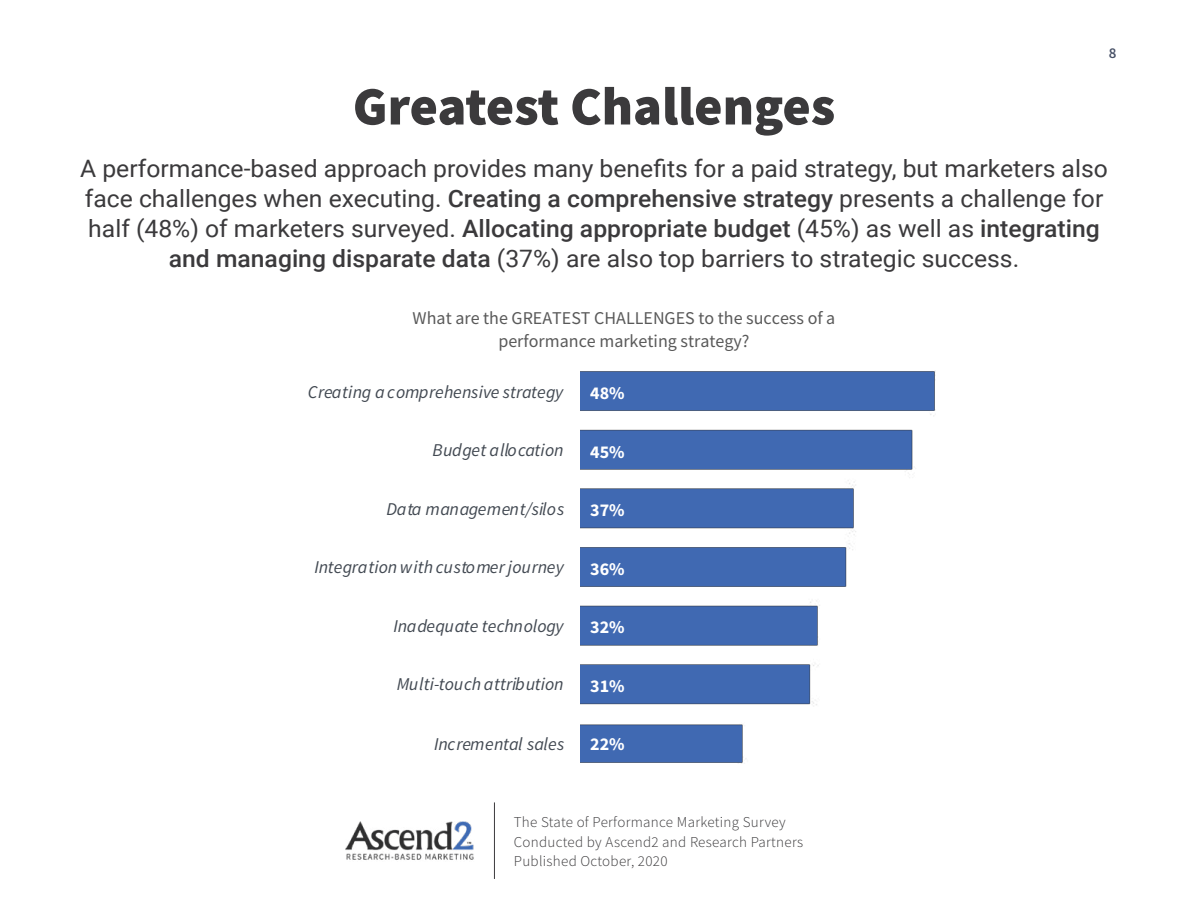
<style>
.page{position:relative;width:1188px;height:918px;background:#fff}
.page>*{position:absolute;margin:0;border:0;box-sizing:border-box;transform-origin:0 0}
.t1{font:900 54px "Source Sans Pro";color:#3b3a3c}
.t2{font:24px/30px "Roboto";color:#3b3a3c;text-align:center}
.t3{font:italic 18px "Source Sans Pro";letter-spacing:.005em;color:#424952}
.t4{font:18px/22.5px "Source Sans Pro";color:#595959;text-align:center}
.t5{font:700 18px "Source Sans Pro";color:#fff}
.t6{font:300 15px/19.5px "Source Sans Pro";letter-spacing:.02em;color:#3b3a3c}
.t7{font:600 15px "Source Sans Pro";color:#475066}
.s1{font-weight:500}
</style>
<div class="page">
<img style="left:345px;top:821px;width:129px;height:39px">
<hr style="left:494px;top:802px;width:1px;height:77px;background:#3b3a3c">
<img style="left:580px;top:370px;width:356px;height:394px">
<p class="t7" style="left:1109px;top:43px;width:9px">8</p>
<h1 class="t1" style="left:353px;top:69px;width:484px">Greatest Challenges</h1>
<p class="t2" style="left:80px;top:152px;width:1029px">A performance-based approach provides many benefits for a paid strategy, but marketers also face challenges when executing. <span class="s1">Creating a comprehensive strategy</span> presents a challenge for half (48%) of marketers surveyed. <span class="s1">Allocating appropriate budget</span> (45%) as well as <span class="s1">integrating and managing disparate data</span> (37%) are also top barriers to strategic success.</p>
<p class="t4" style="left:413px;top:307px;width:424px">What are the GREATEST CHALLENGES to the success of a performance marketing strategy?</p>
<p class="t3" style="left:308px;top:380px;width:257px">Creating a comprehensive strategy</p>
<p class="t5" style="left:590px;top:381px;width:36px">48%</p>
<p class="t3" style="left:433px;top:439px;width:132px">Budget allocation</p>
<p class="t5" style="left:590px;top:439px;width:36px">45%</p>
<p class="t3" style="left:386px;top:497px;width:180px">Data management/silos</p>
<p class="t5" style="left:590px;top:498px;width:36px">37%</p>
<p class="t3" style="left:314px;top:556px;width:251px">Integration with customer journey</p>
<p class="t5" style="left:590px;top:556px;width:36px">36%</p>
<p class="t3" style="left:393px;top:614px;width:172px">Inadequate technology</p>
<p class="t5" style="left:590px;top:615px;width:36px">32%</p>
<p class="t3" style="left:397px;top:673px;width:169px">Multi-touch attribution</p>
<p class="t5" style="left:590px;top:673px;width:36px">31%</p>
<p class="t3" style="left:434px;top:733px;width:132px">Incremental sales</p>
<p class="t5" style="left:590px;top:732px;width:36px">22%</p>
<p class="t6" style="left:514px;top:813px;width:291px">The State of Performance Marketing Survey<br>Conducted by Ascend2 and Research Partners<br>Published October, 2020</p>
</div>
